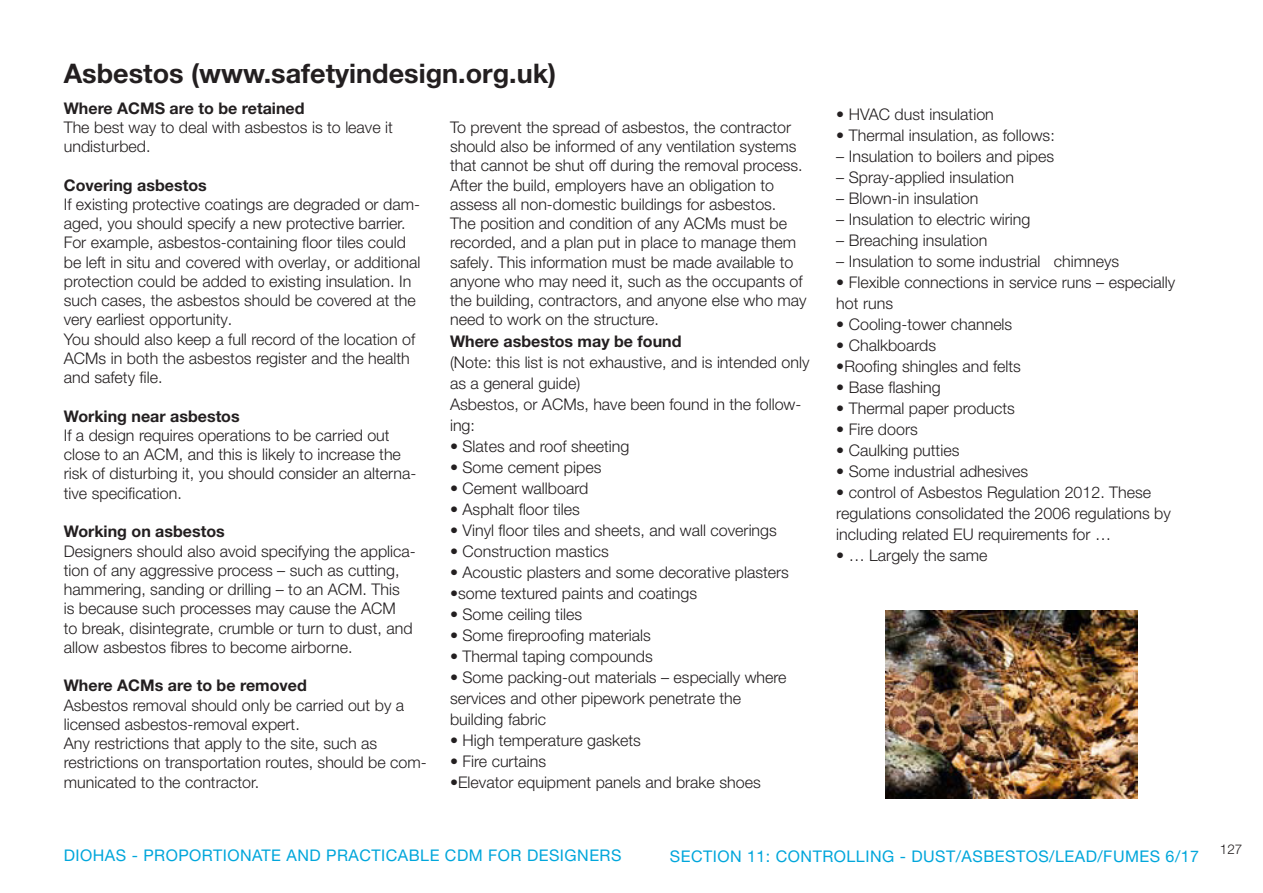
<style>
.page{position:relative;width:1263px;height:893px;background:#fff}
.page>*{position:absolute;margin:0;border:0;box-sizing:border-box;transform-origin:0 0}
.t1{font:700 27px "Helvetica Neue LT Pro";color:#231f20}
.t2{font:300 16.05px/19.2px "Helvetica Neue LT Pro";color:#231f20}
.t3{font:700 16.05px "Helvetica Neue LT Pro";color:#231f20}
.Text_Medium_Heading{font:16.05px "Helvetica Neue LT Pro";letter-spacing:.03em;color:#00a6db}
.t4{font:300 13.5px "Helvetica Neue LT Pro";color:#231f20}
</style>
<div class="page">
<img style="left:885px;top:611px;width:253px;height:187px">
<p class="t1" style="left:64px;top:57px;width:494px">Asbestos (www.safetyindesign.org.uk)</p>
<p class="t3" style="left:64px;top:98px;width:242px">Where ACMS are to be retained</p>
<p class="t2" style="left:64px;top:117px;width:331px">The best way to deal with asbestos is to leave it undisturbed.</p>
<p class="t3" style="left:64px;top:175px;width:144px">Covering asbestos</p>
<p class="t2" style="left:64px;top:194px;width:358px">If existing protective coatings are degraded or dam&shy;aged, you should specify a new protective barrier.<br>For example, asbestos-containing floor tiles could be left in situ and covered with overlay, or additional protection could be added to existing insulation. In such cases, the asbestos should be covered at the very earliest opportunity.</p>
<p class="t2" style="left:64px;top:329px;width:353px">You should also keep a full record of the location of<br>ACMs in both the asbestos register and the health and safety file.</p>
<p class="t3" style="left:64px;top:406px;width:177px">Working near asbestos</p>
<p class="t2" style="left:64px;top:425px;width:354px">If a design requires operations to be carried out close to an ACM, and this is likely to increase the risk of disturbing it, you should consider an alterna&shy;tive specification.</p>
<p class="t3" style="left:64px;top:522px;width:163px">Working on asbestos</p>
<p class="t2" style="left:64px;top:541px;width:353px">Designers should also avoid specifying the applica&shy;tion of any aggressive process – such as cutting, hammering, sanding or drilling – to an ACM. This<br>is because such processes may cause the ACM<br>to break, disintegrate, crumble or turn to dust, and allow asbestos fibres to become airborne.</p>
<p class="t3" style="left:64px;top:676px;width:245px">Where ACMs are to be removed</p>
<p class="t2" style="left:64px;top:695px;width:342px">Asbestos removal should only be carried out by a licensed asbestos-removal expert.</p>
<p class="t2" style="left:64px;top:733px;width:364px">Any restrictions that apply to the site, such as restrictions on transportation routes, should be com&shy;municated to the contractor.</p>
<p class="t2" style="left:450px;top:117px;width:354px">To prevent the spread of asbestos, the contractor should also be informed of any ventilation systems that cannot be shut off during the removal process.</p>
<p class="t2" style="left:450px;top:175px;width:358px">After the build, employers have an obligation to assess all non-domestic buildings for asbestos.<br>The position and condition of any ACMs must be recorded, and a plan put in place to manage them safely. This information must be made available to anyone who may need it, such as the occupants of the building, contractors, and anyone else who may need to work on the structure.</p>
<p class="t3" style="left:450px;top:332px;width:233px">Where asbestos may be found</p>
<p class="t2" style="left:450px;top:352px;width:361px;line-height:21px">(Note: this list is not exhaustive, and is intended only as a general guide)</p>
<p class="t2" style="left:450px;top:394px;width:353px;line-height:21px">Asbestos, or ACMs, have been found in the follow&shy;ing:</p>
<p class="t2" style="left:450px;top:437px;width:181px">• Slates and roof sheeting</p>
<p class="t2" style="left:450px;top:458px;width:153px">• Some cement pipes</p>
<p class="t2" style="left:450px;top:479px;width:140px">• Cement wallboard</p>
<p class="t2" style="left:450px;top:500px;width:131px">• Asphalt floor tiles</p>
<p class="t2" style="left:450px;top:521px;width:328px">• Vinyl floor tiles and sheets, and wall coverings</p>
<p class="t2" style="left:450px;top:542px;width:160px">• Construction mastics</p>
<p class="t2" style="left:450px;top:563px;width:340px">• Acoustic plasters and some decorative plasters</p>
<p class="t2" style="left:450px;top:584px;width:249px">•some textured paints and coatings</p>
<p class="t2" style="left:450px;top:605px;width:133px">• Some ceiling tiles</p>
<p class="t2" style="left:450px;top:626px;width:202px">• Some fireproofing materials</p>
<p class="t2" style="left:450px;top:647px;width:204px">• Thermal taping compounds</p>
<p class="t2" style="left:450px;top:667px;width:338px;line-height:21px">• Some packing-out materials – especially where services and other pipework penetrate the</p>
<p class="t2" style="left:450px;top:710px;width:98px">building fabric</p>
<p class="t2" style="left:450px;top:731px;width:192px">• High temperature gaskets</p>
<p class="t2" style="left:450px;top:752px;width:98px">• Fire curtains</p>
<p class="t2" style="left:450px;top:773px;width:312px">•Elevator equipment panels and brake shoes</p>
<p class="t2" style="left:836px;top:104px;width:159px">• HVAC dust insulation</p>
<p class="t2" style="left:836px;top:125px;width:220px">• Thermal insulation, as follows:</p>
<p class="t2" style="left:836px;top:146px;width:219px">– Insulation to boilers and pipes</p>
<p class="t2" style="left:836px;top:167px;width:179px">– Spray-applied insulation</p>
<p class="t2" style="left:836px;top:188px;width:144px">– Blown-in insulation</p>
<p class="t2" style="left:836px;top:209px;width:196px">– Insulation to electric wiring</p>
<p class="t2" style="left:836px;top:230px;width:153px">– Breaching insulation</p>
<p class="t2" style="left:836px;top:251px;width:284px">– Insulation to some industrial chimneys</p>
<p class="t2" style="left:836px;top:271px;width:340px;line-height:21px">• Flexible connections in service runs – especially hot runs</p>
<p class="t2" style="left:836px;top:314px;width:178px">• Cooling-tower channels</p>
<p class="t2" style="left:836px;top:335px;width:101px">• Chalkboards</p>
<p class="t2" style="left:836px;top:356px;width:186px">•Roofing shingles and felts</p>
<p class="t2" style="left:836px;top:377px;width:106px">• Base flashing</p>
<p class="t2" style="left:836px;top:398px;width:180px">• Thermal paper products</p>
<p class="t2" style="left:836px;top:419px;width:83px">• Fire doors</p>
<p class="t2" style="left:836px;top:440px;width:125px">• Caulking putties</p>
<p class="t2" style="left:836px;top:461px;width:194px">• Some industrial adhesives</p>
<p class="t2" style="left:836px;top:481px;width:336px;line-height:21px">• control of Asbestos Regulation 2012. These regulations consolidated the 2006 regulations by including related EU requirements for …</p>
<p class="t2" style="left:836px;top:545px;width:153px">• … Largely the same</p>
<p class="Text_Medium_Heading" style="left:64px;top:845px;width:559px">DIOHAS - PROPORTIONATE AND PRACTICABLE CDM FOR DESIGNERS</p>
<p class="Text_Medium_Heading" style="left:670px;top:847px;width:531px">SECTION 11: CONTROLLING - DUST/ASBESTOS/LEAD/FUMES 6/17</p>
<p class="t4" style="left:1220px;top:841px;width:24px">127</p>
</div>
